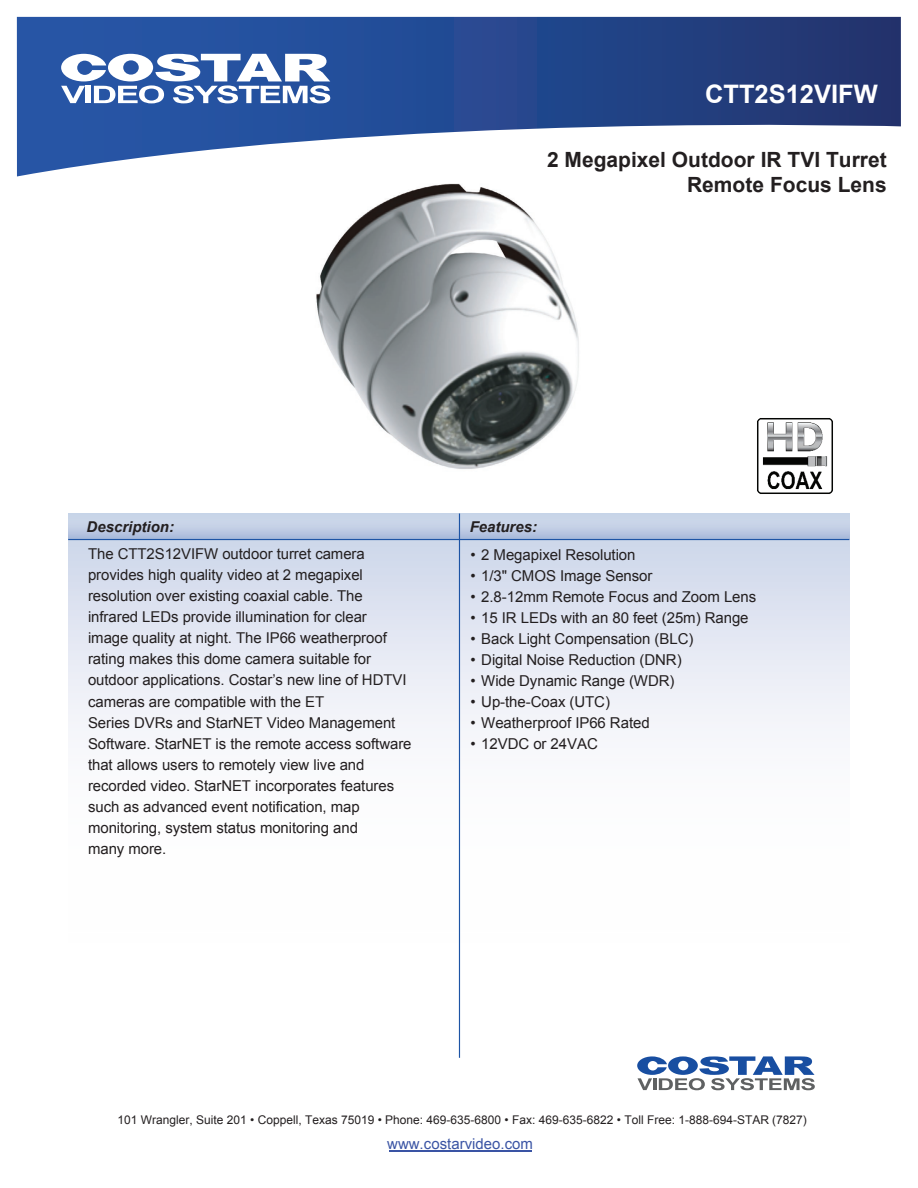
<style>
.page{position:relative;width:918px;height:1188px;background:#fff}
.page>*{position:absolute;margin:0;border:0;box-sizing:border-box;transform-origin:0 0}
.t1{font:700 25.5px "Arial";color:#fff}
.t2{font:700 21px/25.2px "Arial";color:#231f20;text-align:right}
.t3{font:15px/21px "Arial";letter-spacing:-.005em;color:#231f20}
.t4{font:italic 700 15px "Arial";color:#231f20}
.t5{font:15px "Arial";color:#3a54a4}
.t6{font:12px "Arial";color:#231f20}
</style>
<div class="page">
<img style="left:316px;top:183px;width:263px;height:286px">
<svg style="left:17px;top:17px;width:884px;height:159px"></svg>
<svg style="left:61px;top:54px;width:269px;height:49px"></svg>
<hr style="left:389px;top:1151px;width:143px;height:1px;background:#3a54a4">
<hr style="left:68px;top:539px;width:781px;height:1px;background:#1d54a5">
<hr style="left:459px;top:513px;width:1px;height:545px;background:#1d54a5">
<svg style="left:637px;top:1056px;width:178px;height:34px"></svg>
<img style="left:757px;top:418px;width:76px;height:76px">
<h1 class="t1" style="left:705px;top:77px;width:174px">CTT2S12VIFW</h1>
<h2 class="t2" style="left:547px;top:147px;width:341px">2 Megapixel Outdoor IR TVI Turret<br>Remote Focus Lens</h2>
<p class="t4" style="left:87px;top:517px;width:89px">Description:</p>
<p class="t4" style="left:470px;top:517px;width:69px">Features:</p>
<p class="t3" style="left:88px;top:544px;width:325px">The CTT2S12VIFW outdoor turret camera provides high quality video at 2 megapixel resolution over existing coaxial cable. The infrared LEDs provide illumination for clear<br>image quality at night. The IP66 weatherproof rating makes this dome camera suitable for outdoor applications. Costar’s new line of HDTVI cameras are compatible with the ET<br>Series DVRs and StarNET Video Management Software. StarNET is the remote access software that allows users to remotely view live and recorded video. StarNET incorporates features such as advanced event notification, map monitoring, system status monitoring and<br>many more.</p>
<p class="t3" style="left:471px;top:544px;width:167px">• 2 Megapixel Resolution</p>
<p class="t3" style="left:471px;top:565px;width:184px">• 1/3" CMOS Image Sensor</p>
<p class="t3" style="left:471px;top:586px;width:287px">• 2.8-12mm Remote Focus and Zoom Lens</p>
<p class="t3" style="left:471px;top:607px;width:280px">• 15 IR LEDs with an 80 feet (25m) Range</p>
<p class="t3" style="left:471px;top:628px;width:224px">• Back Light Compensation (BLC)</p>
<p class="t3" style="left:471px;top:649px;width:213px">• Digital Noise Reduction (DNR)</p>
<p class="t3" style="left:471px;top:670px;width:206px">• Wide Dynamic Range (WDR)</p>
<p class="t3" style="left:471px;top:691px;width:141px">• Up-the-Coax (UTC)</p>
<p class="t3" style="left:471px;top:712px;width:181px">• Weatherproof IP66 Rated</p>
<p class="t3" style="left:471px;top:733px;width:129px">• 12VDC or 24VAC</p>
<p class="t6" style="left:117px;top:1112px;width:691px">101 Wrangler, Suite 201 • Coppell, Texas 75019 • Phone: 469-635-6800 • Fax: 469-635-6822 • Toll Free: 1-888-694-STAR (7827)</p>
<p class="t5" style="left:387px;top:1134px;width:147px">www.costarvideo.com</p>
</div>
